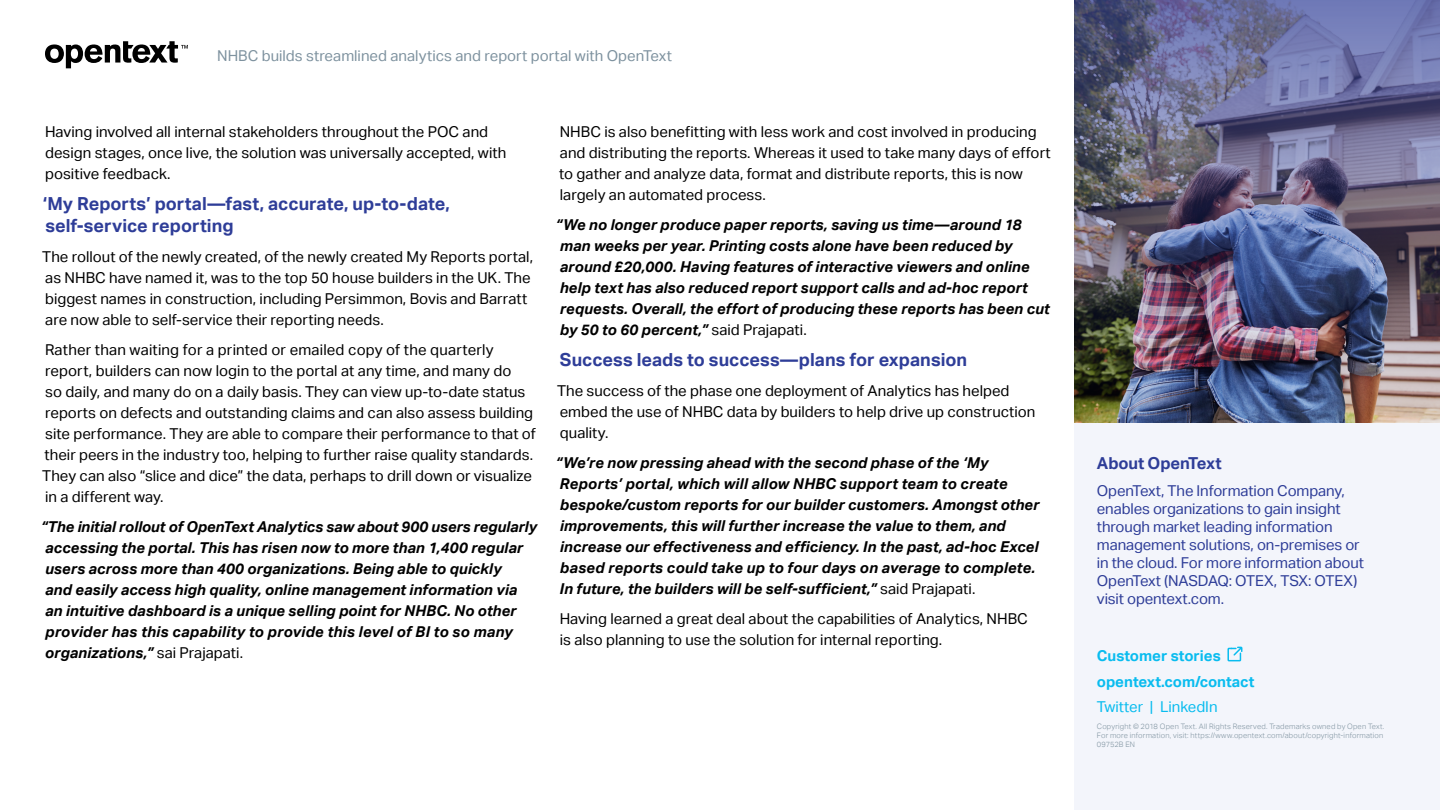
<style>
.page{position:relative;width:1440px;height:810px;background:#fff}
.page>*{position:absolute;margin:0;border:0;box-sizing:border-box;transform-origin:0 0}
.t1{font:700 18px/21.8px "Aktiv Grotesk";color:#2e3d98}
.t2{font:700 16.5px "Aktiv Grotesk";letter-spacing:-.01em;color:#2e3d98}
.t3{font:15px/21px "Aktiv Grotesk";color:#000}
.t4{font:italic 700 15px/21px "Aktiv Grotesk";color:#000}
.t5{font:15px/18px "Aktiv Grotesk";letter-spacing:-.01em;color:#2e3d98}
.t6{font:15px "Aktiv Grotesk";color:#7e929f}
.t7{font:700 15px/25.5px "Aktiv Grotesk";color:#09bcef}
.t8{font:15px "Aktiv Grotesk";color:#09bcef}
.t9{font:300 7.5px/9px "Aktiv Grotesk";letter-spacing:.025em;color:#7e929f}
.s1{font-weight:400;font-style:normal}
</style>
<div class="page">
<svg style="left:45px;top:41px;width:143px;height:27px"></svg>
<div style="left:1074px;top:405px;width:366px;height:405px;background:#f3f5fb"></div>
<img style="left:1074px;top:0;width:366px;height:423px">
<svg style="left:1227px;top:646px;width:16px;height:16px"></svg>
<p class="t6" style="left:217px;top:47px;width:456px">NHBC builds streamlined analytics and report portal with OpenText</p>
<p class="t3" style="left:45px;top:122px;width:463px">Having involved all internal stakeholders throughout the POC and design stages, once live, the solution was universally accepted, with positive feedback.</p>
<p class="t1" style="left:43px;top:193px;width:409px">‘My Reports’ portal—fast, accurate, up-to-date, self-service reporting</p>
<p class="t3" style="left:42px;top:246px;width:492px">The rollout of the newly created, of the newly created My Reports portal, as NHBC have named it, was to the top 50 house builders in the UK. The biggest names in construction, including Persimmon, Bovis and Barratt are now able to self-service their reporting needs.</p>
<p class="t3" style="left:42px;top:339px;width:495px">Rather than waiting for a printed or emailed copy of the quarterly report, builders can now login to the portal at any time, and many do<br>so daily, and many do on a daily basis. They can view up-to-date status reports on defects and outstanding claims and can also assess building site performance. They are able to compare their performance to that of their peers in the industry too, helping to further raise quality standards.<br>They can also “slice and dice” the data, perhaps to drill down or visualize in a different way.</p>
<p class="t4" style="left:41px;top:516px;width:498px">“The initial rollout of OpenText Analytics saw about 900 users regularly accessing the portal. This has risen now to more than 1,400 regular users across more than 400 organizations. Being able to quickly<br>and easily access high quality, online management information via<br>an intuitive dashboard is a unique selling point for NHBC. No other provider has this capability to provide this level of BI to so many organizations,” <span class="s1">sai Prajapati.</span></p>
<p class="t3" style="left:559px;top:122px;width:493px">NHBC is also benefitting with less work and cost involved in producing and distributing the reports. Whereas it used to take many days of effort to gather and analyze data, format and distribute reports, this is now largely an automated process.</p>
<p class="t4" style="left:556px;top:215px;width:496px">“We no longer produce paper reports, saving us time—around 18 man weeks per year. Printing costs alone have been reduced by around £20,000. Having features of interactive viewers and online help text has also reduced report support calls and ad-hoc report requests. Overall, the effort of producing these reports has been cut by 50 to 60 percent,” <span class="s1">said Prajapati.</span></p>
<p class="t1" style="left:560px;top:349px;width:409px">Success leads to success—plans for expansion</p>
<p class="t3" style="left:557px;top:380px;width:480px">The success of the phase one deployment of Analytics has helped embed the use of NHBC data by builders to help drive up construction quality.</p>
<p class="t4" style="left:556px;top:452px;width:485px">“We’re now pressing ahead with the second phase of the ‘My Reports’ portal, which will allow NHBC support team to create bespoke/custom reports for our builder customers. Amongst other improvements, this will further increase the value to them, and increase our effectiveness and efficiency. In the past, ad-hoc Excel based reports could take up to four days on average to complete.<br>In future, the builders will be self-sufficient,” <span class="s1">said Prajapati.</span></p>
<p class="t3" style="left:560px;top:608px;width:470px">Having learned a great deal about the capabilities of Analytics, NHBC is also planning to use the solution for internal reporting.</p>
<p class="t2" style="left:1097px;top:453px;width:126px">About OpenText</p>
<p class="t5" style="left:1097px;top:482px;width:269px">OpenText, The Information Company, enables organizations to gain insight through market leading information management solutions, on-premises or in the cloud. For more information about OpenText (NASDAQ: OTEX, TSX: OTEX) visit opentext.com.</p>
<p class="t7" style="left:1097px;top:644px;width:159px">Customer stories opentext.com/contact</p>
<p class="t8" style="left:1097px;top:698px;width:122px">Twitter | LinkedIn</p>
<p class="t9" style="left:1097px;top:722px;width:289px">Copyright © 2018 Open Text. All Rights Reserved. Trademarks owned by Open Text.<br>For more information, visit: https://www.opentext.com/about/copyright-information<br>09752B EN</p>
</div>
